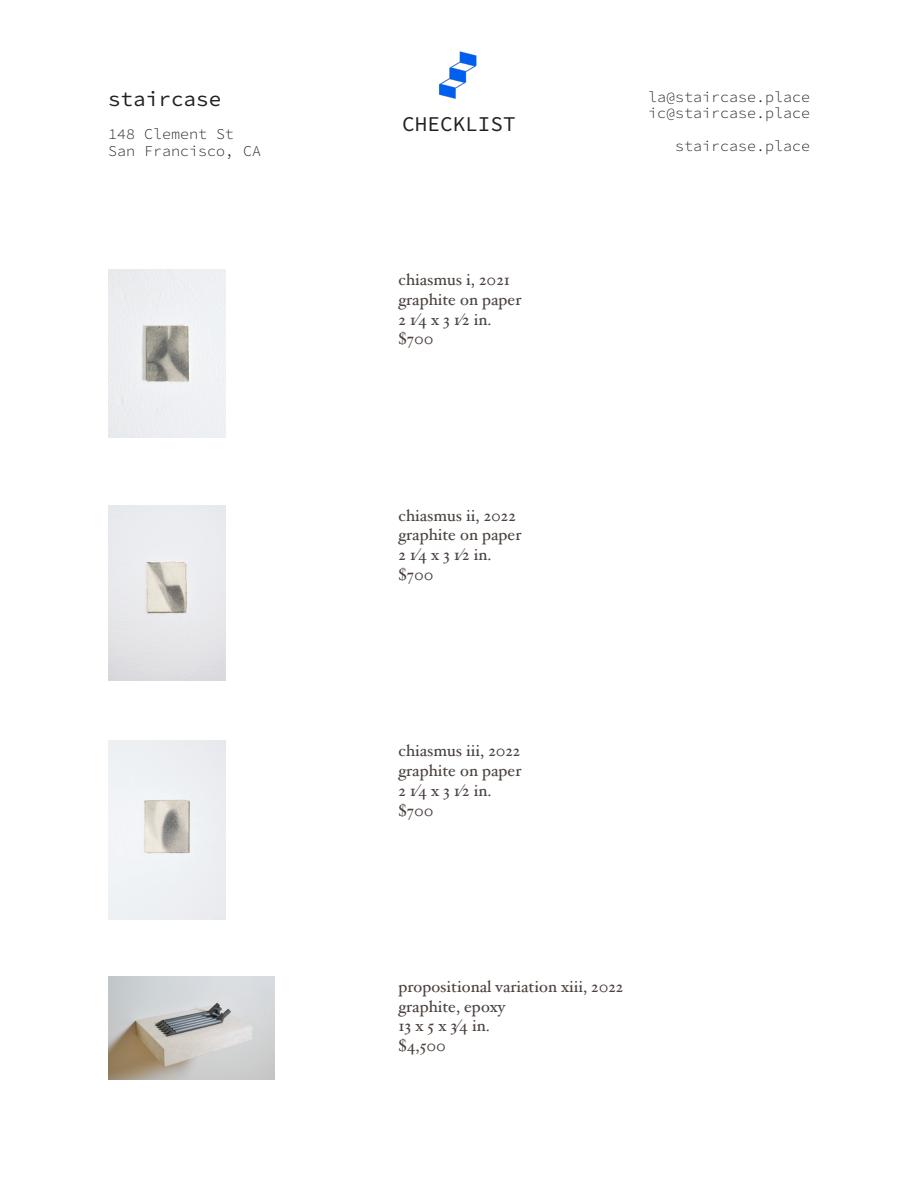
<style>
.page{position:relative;width:918px;height:1188px;background:#fff}
.page>*{position:absolute;margin:0;border:0;box-sizing:border-box;transform-origin:0 0}
.t1{font:21px "Source Code Pro";color:#231f20}
.t2{font:16.5px "Hoefler Text";color:#49413d}
.t3{font:300 15px/16.5px "Source Code Pro";color:#231f20}
</style>
<div class="page">
<img style="left:439px;top:51px;width:38px;height:48px">
<img style="left:108px;top:270px;width:117px;height:167px">
<img style="left:108px;top:505px;width:117px;height:176px">
<img style="left:108px;top:741px;width:117px;height:178px">
<img style="left:108px;top:976px;width:167px;height:104px">
<p class="t1" style="left:108px;top:84px;width:115px">staircase</p>
<p class="t3" style="left:108px;top:127px;width:154px">148 Clement St<br>San Francisco, CA</p>
<p class="t1" style="left:402px;top:109px;width:115px">CHECKLIST</p>
<p class="t2" style="left:398px;top:270px;width:113px">chiasmus i, 2021</p>
<p class="t2" style="left:398px;top:289px;width:125px">graphite on paper</p>
<p class="t2" style="left:398px;top:309px;width:95px">2 1⁄4 x 3 1⁄2 in.</p>
<p class="t2" style="left:398px;top:329px;width:37px">$700</p>
<p class="t2" style="left:398px;top:505px;width:119px">chiasmus ii, 2022</p>
<p class="t2" style="left:398px;top:525px;width:125px">graphite on paper</p>
<p class="t2" style="left:398px;top:545px;width:95px">2 1⁄4 x 3 1⁄2 in.</p>
<p class="t2" style="left:398px;top:565px;width:37px">$700</p>
<p class="t3" style="left:648px;top:89px;width:163px">la@staircase.place ic@staircase.place</p>
<p class="t3" style="left:675px;top:139px;width:136px">staircase.place</p>
<p class="t2" style="left:398px;top:741px;width:123px">chiasmus iii, 2022</p>
<p class="t2" style="left:398px;top:761px;width:125px">graphite on paper</p>
<p class="t2" style="left:398px;top:780px;width:95px">2 1⁄4 x 3 1⁄2 in.</p>
<p class="t2" style="left:398px;top:800px;width:37px">$700</p>
<p class="t2" style="left:398px;top:976px;width:226px">propositional variation xiii, 2022</p>
<p class="t2" style="left:398px;top:996px;width:108px">graphite, epoxy</p>
<p class="t2" style="left:398px;top:1016px;width:93px">13 x 5 x 3⁄4 in.</p>
<p class="t2" style="left:398px;top:1036px;width:49px">$4,500</p>
</div>
